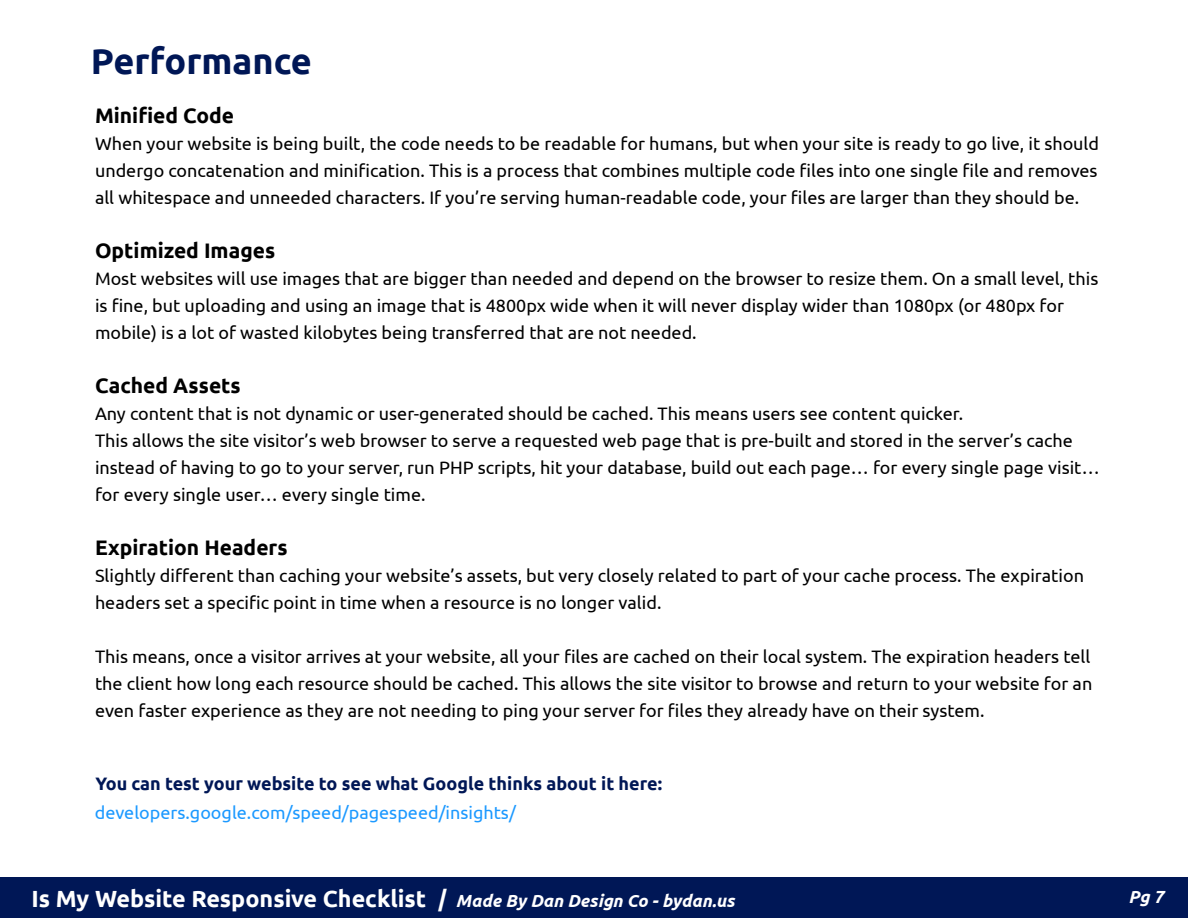
<style>
.page{position:relative;width:1188px;height:918px;background:#fff}
.page>*{position:absolute;margin:0;border:0;box-sizing:border-box;transform-origin:0 0}
.t1{font:700 36px "Ubuntu";color:#001756}
.t2{font:700 23.4px "Ubuntu";color:#fff}
.t3{font:700 21px "Ubuntu";color:#000}
.t4{font:18px/27px "Ubuntu";color:#000}
.t5{font:700 18px "Ubuntu";color:#001756}
.t6{font:18px "Ubuntu";color:#1c99ff}
.t7{font:italic 700 17.55px "Ubuntu";color:#fff}
.s1{font-style:italic}
.s2{font-style:italic;font-size:17.55px}
</style>
<div class="page">
<div style="left:0;top:878px;width:1188px;height:40px;background:#001756"></div>
<h1 class="t1" style="left:91px;top:40px;width:223px">Performance</h1>
<p class="t3" style="left:95px;top:103px;width:141px">Minified Code</p>
<p class="t4" style="left:95px;top:130px;width:1006px;text-align:justify">When your website is being built, the code needs to be readable for humans, but when your site is ready to go live, it should undergo concatenation and minification. This is a process that combines multiple code files into one single file and removes all whitespace and unneeded characters. If you’re serving human-readable code, your files are larger than they should be.</p>
<p class="t3" style="left:95px;top:238px;width:182px">Optimized Images</p>
<p class="t4" style="left:95px;top:265px;width:1005px">Most websites will use images that are bigger than needed and depend on the browser to resize them. On a small level, this is fine, but uploading and using an image that is 4800px wide when it will never display wider than 1080px (or 480px for mobile) is a lot of wasted kilobytes being transferred that are not needed.</p>
<p class="t3" style="left:95px;top:373px;width:147px">Cached Assets</p>
<p class="t4" style="left:95px;top:400px;width:1006px">Any content that is not dynamic or user-generated should be cached. This means users see content quicker.<br>This allows the site visitor’s web browser to serve a requested web page that is pre-built and stored in the server’s cache instead of having to go to your server, run PHP scripts, hit your database, build out each page… for every single page visit… for every single user… every single time.</p>
<p class="t3" style="left:95px;top:535px;width:194px">Expiration Headers</p>
<p class="t4" style="left:95px;top:562px;width:990px">Slightly different than caching your website’s assets, but very closely related to part of your cache process. The expiration headers set a specific point in time when a resource is no longer valid.</p>
<p class="t4" style="left:95px;top:643px;width:999px;text-align:justify">This means, once a visitor arrives at your website, all your files are cached on their local system. The expiration headers tell the client how long each resource should be cached. This allows the site visitor to browse and return to your website for an even faster experience as they are not needing to ping your server for files they already have on their system.</p>
<p class="t5" style="left:95px;top:772px;width:568px">You can test your website to see what Google thinks about it here:</p>
<p class="t6" style="left:95px;top:801px;width:423px">developers.google.com/speed/pagespeed/insights/</p>
<p class="t2" style="left:31px;top:885px;width:705px">Is My Website Responsive Checklist <span class="s1">|</span> <span class="s2">Made By Dan Design Co - bydan.us</span></p>
<p class="t7" style="left:1129px;top:887px;width:37px">Pg 7</p>
</div>
